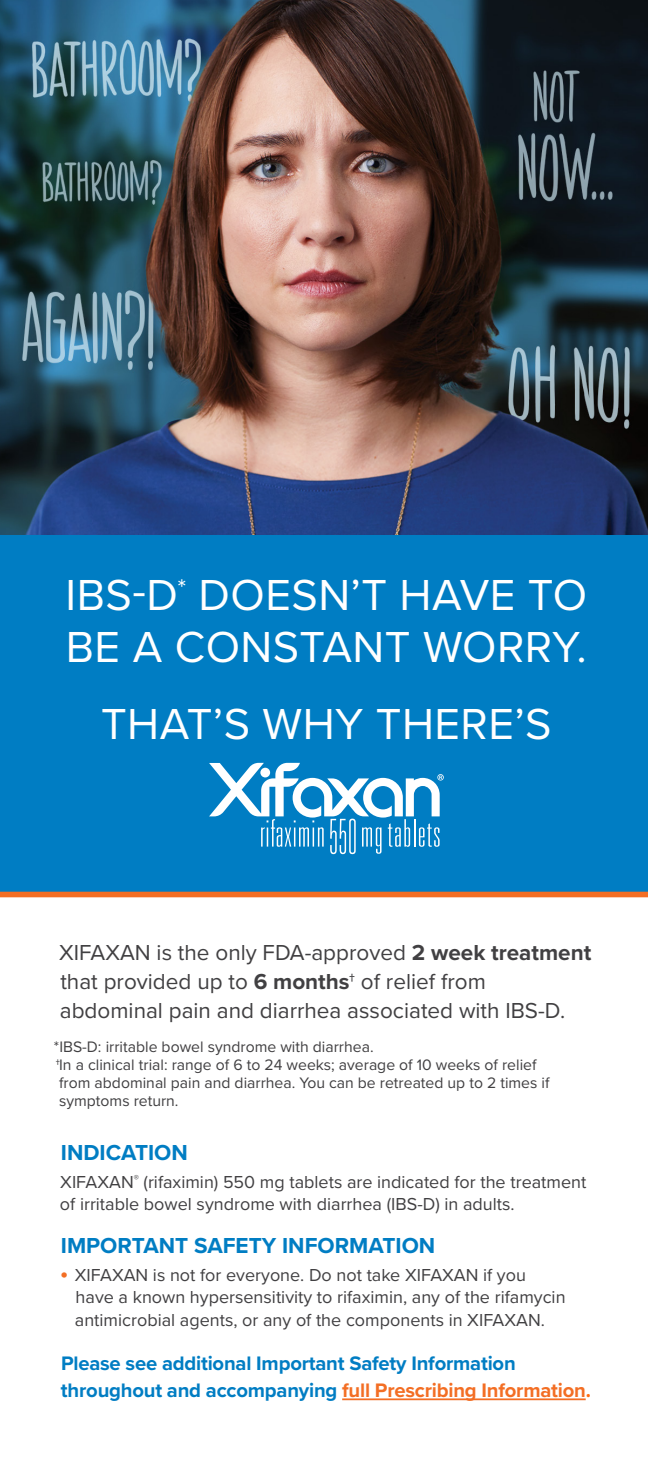
<style>
.page{position:relative;width:648px;height:1458px;background:#fff}
.page>*{position:absolute;margin:0;border:0;box-sizing:border-box;transform-origin:0 0}
.t1{font:45px/51.8px "Proxima Nova";letter-spacing:.01em;color:#fff}
.t2{font:22.5px/29.2px "Proxima Nova";color:#414042}
.t3{font:700 22.5px "Proxima Nova";color:#007dc3}
.t4{font:700 20.25px/27px "Proxima Nova";letter-spacing:-.01em;color:#007dc3}
.t5{font:18px/22.5px "Proxima Nova";color:#414042}
.t6{font:15.75px/18px "Proxima Nova";color:#414042}
.s1{font-weight:700}
.s2{font-size:24.75px;color:#f36e24}
.s3{color:#f36e24}
.s4{color:#ff6c11}
</style>
<div class="page">
<img style="left:0;top:0;width:648px;height:535px">
<div style="left:0;top:535px;width:648px;height:360px;background:#007dc3"></div>
<div style="left:0;top:892px;width:648px;height:5px;background:#f36e24"></div>
<svg style="left:209px;top:763px;width:235px;height:91px"></svg>
<hr style="left:342px;top:1398px;width:244px;height:2px;background:#f36e24">
<h1 class="t1" style="left:66px;top:567px;width:523px">IBS-D<sup>*</sup> DOESN’T HAVE TO<br>BE A CONSTANT WORRY.</h1>
<h1 class="t1" style="left:101px;top:696px;width:452px">THAT’S WHY THERE’S</h1>
<p class="t2" style="left:59px;top:937px;width:534px">XIFAXAN is the only FDA-approved <span class="s1">2 week treatment </span>that provided up to <span class="s1">6 months</span>† of relief from abdominal pain and diarrhea associated with IBS-D.</p>
<p class="t6" style="left:54px;top:1038px;width:497px">*IBS-D: irritable bowel syndrome with diarrhea.<br>†In a clinical trial: range of 6 to 24 weeks; average of 10 weeks of relief from abdominal pain and diarrhea. You can be retreated up to 2 times if symptoms return.</p>
<p class="t3" style="left:61px;top:1136px;width:129px">INDICATION</p>
<p class="t5" style="left:60px;top:1170px;width:528px">XIFAXAN<sup>®</sup> (rifaximin) 550 mg tablets are indicated for the treatment of irritable bowel syndrome with diarrhea (IBS-D) in adults.</p>
<p class="t3" style="left:61px;top:1229px;width:376px">IMPORTANT SAFETY INFORMATION</p>
<p class="t5" style="left:75px;top:1263px;width:492px;text-indent:-15px"><span class="s2">•</span> XIFAXAN is not for everyone. Do not take XIFAXAN if you have a known hypersensitivity to rifaximin, any of the rifamycin antimicrobial agents, or any of the components in XIFAXAN.</p>
<p class="t4" style="left:61px;top:1349px;width:531px">Please see additional Important Safety Information throughout and accompanying <span class="s3">full Prescribing Information</span><span class="s4">.</span></p>
</div>
